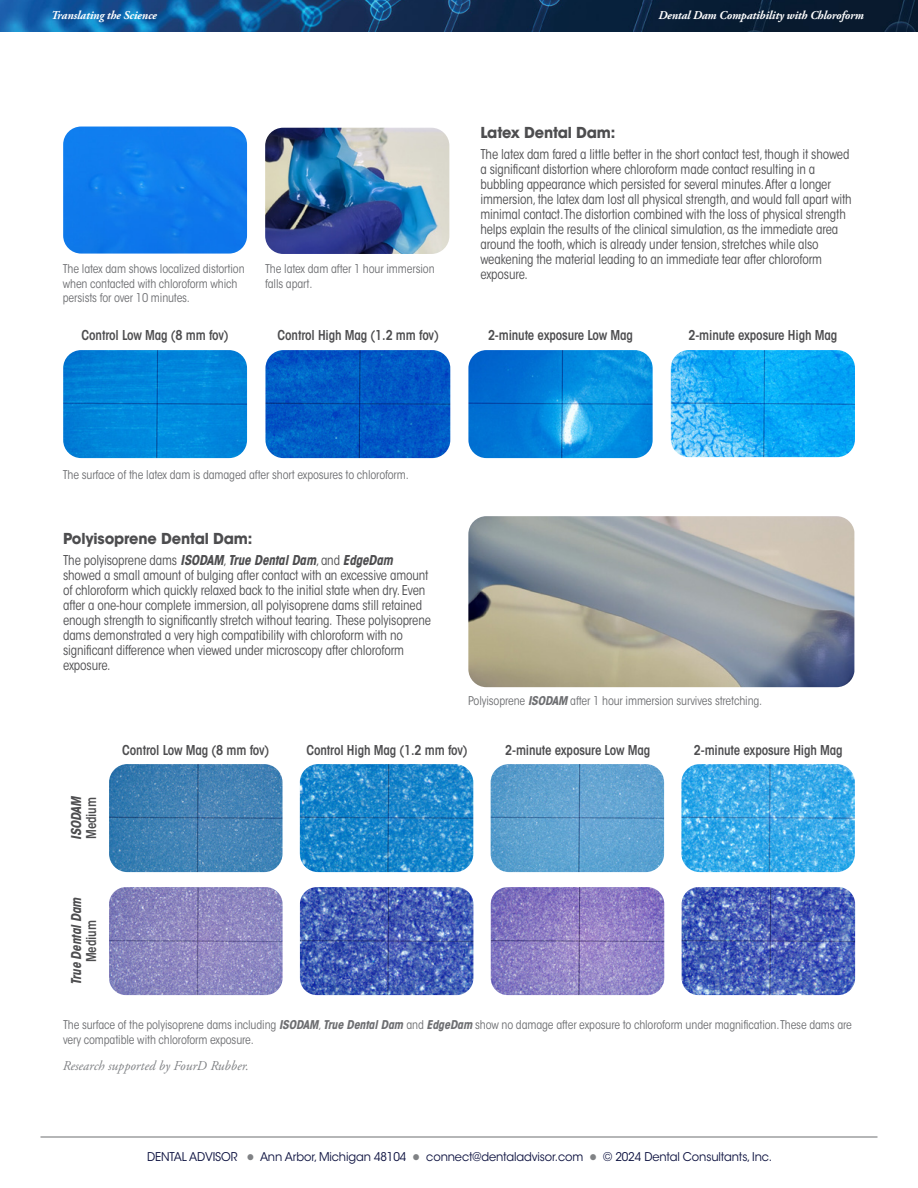
<style>
.page{position:relative;width:918px;height:1188px;background:#fff}
.page>*{position:absolute;margin:0;border:0;box-sizing:border-box;transform-origin:0 0}
.t1{font:700 15px "ITC Avant Garde Std";letter-spacing:-.01em;color:#4d4d4f}
.t2{font:condensed 13.5px/15px "ITC Avant Garde Std";letter-spacing:-.01em;color:#4d4d4f}
.t3{font:600 condensed 13.5px "ITC Avant Garde Std";letter-spacing:-.01em;color:#4d4d4f}
.t4{font:italic 13.5px "Adobe Garamond Pro";color:#808285}
.t5{font:italic 700 condensed 13.5px "ITC Avant Garde Std";color:#4d4d4f}
.t6{font:condensed 12px/14.4px "ITC Avant Garde Std";letter-spacing:-.01em;color:#6d6e71}
.t7{font:12px "ITC Avant Garde Std";letter-spacing:-.01em;color:#0a0f3e;scale:.95 1}
.t8{font:italic 700 12px "Adobe Garamond Pro";letter-spacing:-.01em;color:#fff}
.s1{font-weight:700;font-style:italic}
.s2{color:#808285}
</style>
<div class="page">
<img style="left:0;top:0;width:918px;height:32px">
<hr style="left:40px;top:1137px;width:838px;height:1px;background:#6d6e71">
<img style="left:63px;top:127px;width:184px;height:127px">
<img style="left:265px;top:128px;width:184px;height:126px">
<img style="left:63px;top:350px;width:184px;height:108px">
<img style="left:265px;top:350px;width:185px;height:108px">
<img style="left:468px;top:350px;width:185px;height:108px">
<img style="left:671px;top:350px;width:184px;height:107px">
<img style="left:468px;top:516px;width:386px;height:171px">
<img style="left:109px;top:887px;width:174px;height:108px">
<img style="left:300px;top:887px;width:173px;height:108px">
<img style="left:491px;top:887px;width:173px;height:108px">
<img style="left:682px;top:887px;width:173px;height:108px">
<img style="left:109px;top:764px;width:174px;height:108px">
<img style="left:300px;top:764px;width:173px;height:108px">
<img style="left:491px;top:764px;width:173px;height:108px">
<img style="left:681px;top:764px;width:174px;height:108px">
<p class="t8" style="left:51px;top:8px;width:107px">Translating the Science</p>
<p class="t8" style="left:658px;top:9px;width:207px">Dental Dam Compatibility with Chloroform</p>
<p class="t6" style="left:63px;top:262px;width:183px">The latex dam shows localized distortion when contacted with chloroform which persists for over 10 minutes.</p>
<p class="t6" style="left:265px;top:262px;width:171px">The latex dam after 1 hour immersion falls apart.</p>
<p class="t1" style="left:480px;top:122px;width:137px">Latex Dental Dam:</p>
<p class="t2" style="left:480px;top:146px;width:373px">The latex dam fared a little better in the short contact test, though it showed a significant distortion where chloroform made contact resulting in a bubbling appearance which persisted for several minutes. After a longer immersion, the latex dam lost all physical strength, and would fall apart with minimal contact.The distortion combined with the loss of physical strength helps explain the results of the clinical simulation, as the immediate area around the tooth, which is already under tension, stretches while also weakening the material leading to an immediate tear after chloroform exposure.</p>
<p class="t3" style="left:82px;top:326px;width:149px">Control Low Mag (8 mm fov)</p>
<p class="t3" style="left:278px;top:326px;width:163px">Control High Mag (1.2 mm fov)</p>
<p class="t3" style="left:488px;top:326px;width:147px">2-minute exposure Low Mag</p>
<p class="t3" style="left:688px;top:326px;width:150px">2-minute exposure High Mag</p>
<p class="t6" style="left:63px;top:468px;width:347px">The surface of the latex dam is damaged after short exposures to chloroform.</p>
<p class="t1" style="left:63px;top:529px;width:191px">Polyisoprene Dental Dam:</p>
<p class="t2" style="left:63px;top:553px;width:370px">The polyisoprene dams <span class="s1">ISODAM</span>, <span class="s1">True Dental Dam</span>, and <span class="s1">EdgeDam </span>showed a small amount of bulging after contact with an excessive amount of chloroform which quickly relaxed back to the initial state when dry. Even after a one-hour complete immersion, all polyisoprene dams still retained enough strength to significantly stretch without tearing. These polyisoprene dams demonstrated a very high compatibility with chloroform with no significant difference when viewed under microscopy after chloroform exposure.</p>
<p class="t6" style="left:468px;top:693px;width:295px">Polyisoprene <span class="s1">ISODAM</span> after 1 hour immersion survives stretching.</p>
<p class="t5" style="left:68px;top:840px;width:46px;rotate:-90deg">ISODAM</p>
<p class="t3" style="left:83px;top:839px;width:44px;rotate:-90deg">Medium</p>
<p class="t5" style="left:68px;top:985px;width:89px;rotate:-90deg">True Dental Dam</p>
<p class="t3" style="left:83px;top:962px;width:44px;rotate:-90deg">Medium</p>
<p class="t3" style="left:122px;top:742px;width:149px">Control Low Mag (8 mm fov)</p>
<p class="t3" style="left:307px;top:742px;width:163px">Control High Mag (1.2 mm fov)</p>
<p class="t3" style="left:505px;top:742px;width:147px">2-minute exposure Low Mag</p>
<p class="t3" style="left:694px;top:742px;width:150px">2-minute exposure High Mag</p>
<p class="t6" style="left:63px;top:1018px;width:790px">The surface of the polyisoprene dams including <span class="s1">ISODAM</span>, <span class="s1">True Dental Dam</span> and <span class="s1">EdgeDam</span> show no damage after exposure to chloroform under magnification.These dams are very compatible with chloroform exposure.</p>
<p class="t4" style="left:63px;top:1058px;width:188px">Research supported by FourD Rubber.</p>
<p class="t7" style="left:147px;top:1149px;width:660px">DENTAL ADVISOR <span class="s2">●</span> Ann Arbor, Michigan 48104 <span class="s2">●</span> connect@dentaladvisor.com <span class="s2">●</span> © 2024 Dental Consultants, Inc.</p>
</div>
